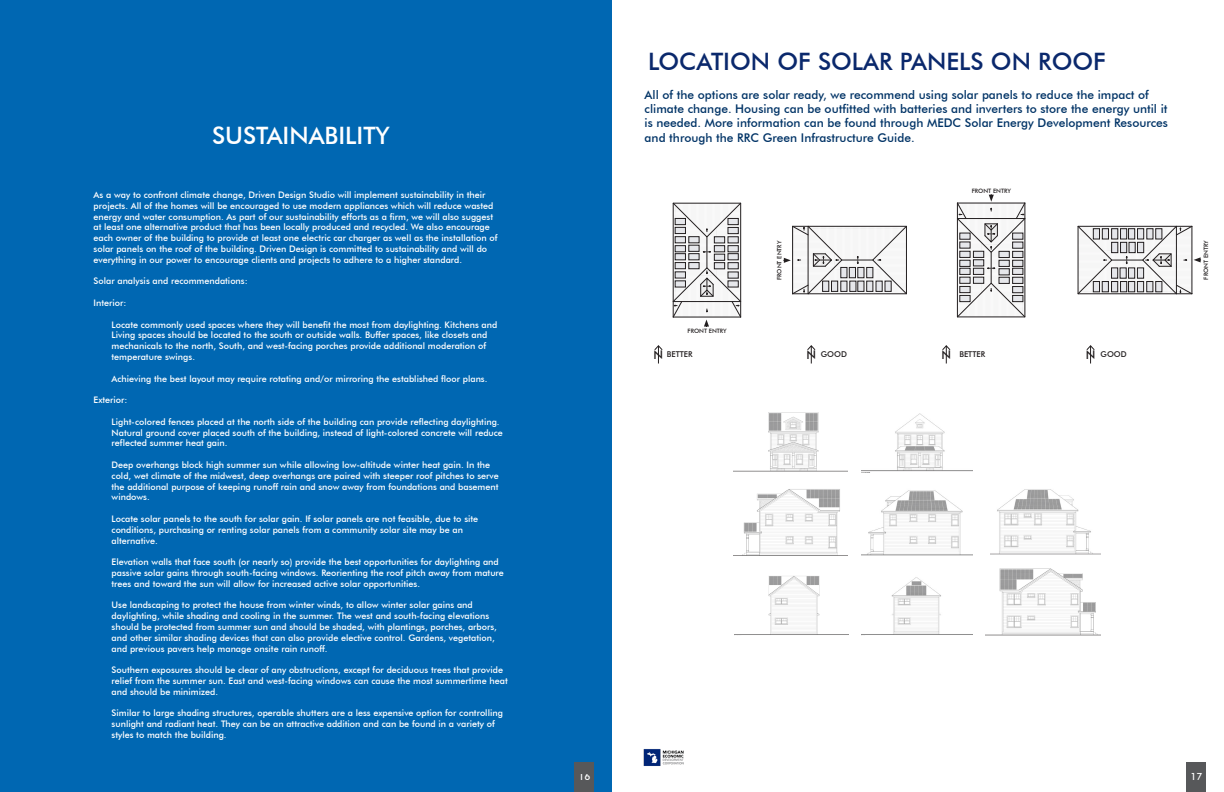
<style>
.page{position:relative;width:1224px;height:792px;background:#fff}
.page>*{position:absolute;margin:0;border:0;box-sizing:border-box;transform-origin:0 0}
.t1{font:500 24px "Futura BT";color:#0a286c}
.t2{font:500 24px "Futura BT";color:#fff}
.t3{font:500 12px/14.4px "Futura BT";color:#036}
.t4{font:500 12px "Futura BT";color:#231f20}
.t5{font:500 10px "Futura BT";color:#fff}
.t6{font:500 9px/10.8px "Futura BT";color:#fff}
.t7{font:500 8px "Futura BT";color:#231f20}
.t8{font:500 6px "Futura BT";color:#231f20}
</style>
<div class="page">
<div style="left:1187px;top:762px;width:19px;height:30px;background:#57585a"></div>
<img style="left:643px;top:749px;width:41px;height:17px">
<div style="left:0;top:0;width:612px;height:792px;background:#0067b2"></div>
<div style="left:575px;top:774px;width:19px;height:18px;background:#57585a"></div>
<div style="left:575px;top:762px;width:19px;height:12px;background:#57585a"></div>
<svg style="left:654px;top:345px;width:9px;height:19px"></svg>
<svg style="left:807px;top:345px;width:9px;height:19px"></svg>
<svg style="left:673px;top:203px;width:69px;height:124px"></svg>
<svg style="left:783px;top:226px;width:124px;height:69px"></svg>
<svg style="left:957px;top:194px;width:69px;height:123px"></svg>
<svg style="left:1078px;top:226px;width:123px;height:69px"></svg>
<svg style="left:942px;top:345px;width:9px;height:19px"></svg>
<svg style="left:1086px;top:345px;width:9px;height:19px"></svg>
<img style="left:862px;top:413px;width:111px;height:59px">
<img style="left:862px;top:490px;width:111px;height:65px">
<img style="left:862px;top:577px;width:111px;height:58px">
<img style="left:990px;top:489px;width:111px;height:65px">
<img style="left:733px;top:412px;width:115px;height:60px">
<img style="left:733px;top:489px;width:115px;height:67px">
<img style="left:734px;top:576px;width:115px;height:59px">
<img style="left:986px;top:568px;width:114px;height:67px">
<p class="t1" style="left:648px;top:47px;width:459px">LOCATION OF SOLAR PANELS ON ROOF</p>
<p class="t3" style="left:645px;top:87px;width:525px">All of the options are solar ready, we recommend using solar panels to reduce the impact of climate change. Housing can be outfitted with batteries and inverters to store the energy until it is needed. More information can be found through MEDC Solar Energy Development Resources</p>
<p class="t2" style="left:212px;top:121px;width:179px">SUSTAINABILITY</p>
<p class="t3" style="left:645px;top:130px;width:272px">and through the RRC Green Infrastructure Guide.</p>
<p class="t6" style="left:94px;top:189px;width:405px">As a way to confront climate change, Driven Design Studio will implement sustainability in their projects. All of the homes will be encouraged to use modern appliances which will reduce wasted energy and water consumption. As part of our sustainability efforts as a firm, we will also suggest at least one alternative product that has been locally produced and recycled. We also encourage each owner of the building to provide at least one electric car charger as well as the installation of solar panels on the roof of the building. Driven Design is committed to sustainability and will do everything in our power to encourage clients and projects to adhere to a higher standard.</p>
<p class="t6" style="left:94px;top:276px;width:156px">Solar analysis and recommendations:</p>
<p class="t6" style="left:94px;top:297px;width:34px">Interior:</p>
<p class="t6" style="left:112px;top:319px;width:387px">Locate commonly used spaces where they will benefit the most from daylighting. Kitchens and Living spaces should be located to the south or outside walls. Buffer spaces, like closets and mechanicals to the north, South, and west-facing porches provide additional moderation of temperature swings.</p>
<p class="t6" style="left:112px;top:373px;width:377px">Achieving the best layout may require rotating and/or mirroring the established floor plans.</p>
<p class="t6" style="left:94px;top:395px;width:35px">Exterior:</p>
<p class="t6" style="left:112px;top:416px;width:393px">Light-colored fences placed at the north side of the building can provide reflecting daylighting.<br>Natural ground cover placed south of the building, instead of light-colored concrete will reduce reflected summer heat gain.</p>
<p class="t6" style="left:112px;top:459px;width:389px">Deep overhangs block high summer sun while allowing low-altitude winter heat gain. In the cold, wet climate of the midwest, deep overhangs are paired with steeper roof pitches to serve the additional purpose of keeping runoff rain and snow away from foundations and basement windows.</p>
<p class="t6" style="left:112px;top:513px;width:368px">Locate solar panels to the south for solar gain. If solar panels are not feasible, due to site conditions, purchasing or renting solar panels from a community solar site may be an alternative.</p>
<p class="t6" style="left:112px;top:557px;width:394px">Elevation walls that face south (or nearly so) provide the best opportunities for daylighting and passive solar gains through south-facing windows. Reorienting the roof pitch away from mature trees and toward the sun will allow for increased active solar opportunities.</p>
<p class="t6" style="left:112px;top:600px;width:387px">Use landscaping to protect the house from winter winds, to allow winter solar gains and daylighting, while shading and cooling in the summer. The west and south-facing elevations should be protected from summer sun and should be shaded, with plantings, porches, arbors, and other similar shading devices that can also provide elective control. Gardens, vegetation, and previous pavers help manage onsite rain runoff.</p>
<p class="t6" style="left:112px;top:665px;width:398px">Southern exposures should be clear of any obstructions, except for deciduous trees that provide relief from the summer sun. East and west-facing windows can cause the most summertime heat and should be minimized.</p>
<p class="t6" style="left:112px;top:708px;width:393px">Similar to large shading structures, operable shutters are a less expensive option for controlling sunlight and radiant heat. They can be an attractive addition and can be found in a variety of styles to match the building.</p>
<p class="t8" style="left:688px;top:327px;width:41px">FRONT ENTRY</p>
<p class="t4" style="left:654px;top:348px;width:11px">N</p>
<p class="t7" style="left:667px;top:349px;width:27px">BETTER</p>
<p class="t8" style="left:972px;top:187px;width:41px">FRONT ENTRY</p>
<p class="t8" style="left:776px;top:280px;width:41px;rotate:-90deg">FRONT ENTRY</p>
<p class="t8" style="left:1203px;top:280px;width:41px;rotate:-90deg">FRONT ENTRY</p>
<p class="t4" style="left:806px;top:348px;width:11px">N</p>
<p class="t7" style="left:821px;top:349px;width:28px">GOOD</p>
<p class="t4" style="left:941px;top:348px;width:11px">N</p>
<p class="t7" style="left:959px;top:349px;width:27px">BETTER</p>
<p class="t4" style="left:1086px;top:348px;width:11px">N</p>
<p class="t7" style="left:1101px;top:349px;width:28px">GOOD</p>
<p class="t5" style="left:578px;top:770px;width:14px">16</p>
<p class="t5" style="left:578px;top:775px;width:14px">16</p>
<p class="t5" style="left:1190px;top:770px;width:14px">17</p>
</div>
